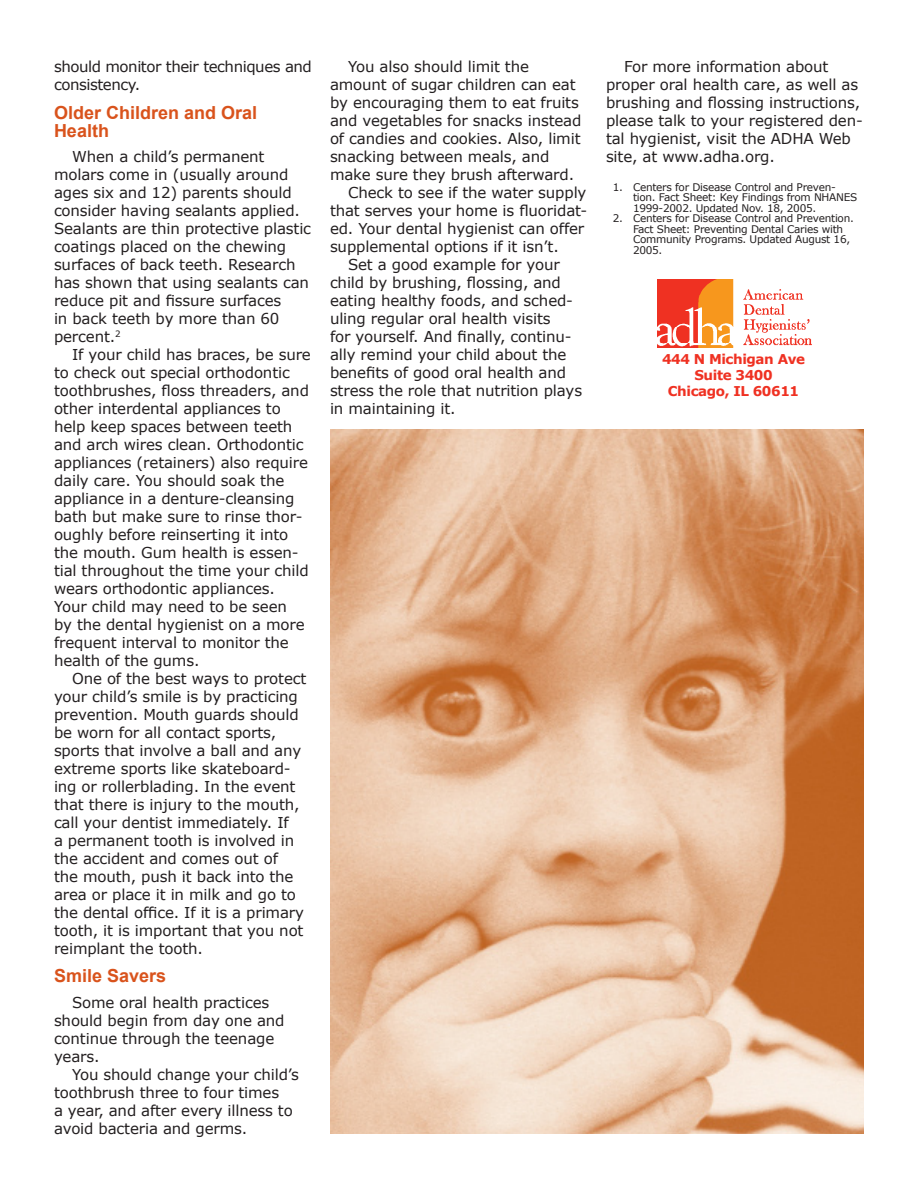
<style>
.page{position:relative;width:918px;height:1188px;background:#fff}
.page>*{position:absolute;margin:0;border:0;box-sizing:border-box;transform-origin:0 0}
.JDH_article_subhead{font:700 18px/18px "Arial";color:#d9531c}
.t1{font:15px/18px "Verdana";letter-spacing:-.01em;color:#231f20}
.t2{font:15px/18px "Verdana";letter-spacing:-.03em;color:#231f20}
.t3{font:700 13.5px "Verdana";letter-spacing:-.03em;color:#ef3122}
.t4{font:10.5px/10.5px "Verdana";letter-spacing:-.025em;color:#231f20}
</style>
<div class="page">
<img style="left:330px;top:430px;width:534px;height:704px">
<img style="left:657px;top:280px;width:155px;height:67px">
<p class="t2" style="left:54px;top:57px;width:259px">should monitor their techniques and consistency.</p>
<p class="JDH_article_subhead" style="left:54px;top:104px;width:205px">Older Children and Oral<br>Health</p>
<p class="t1" style="left:54px;top:147px;width:259px;text-indent:18px">When a child’s permanent molars come in (usually around ages six and 12) parents should consider having sealants applied.<br>Sealants are thin protective plastic coatings placed on the chewing surfaces of back teeth. Research has shown that using sealants can reduce pit and fissure surfaces<br>in back teeth by more than 60 percent.<sup>2</sup></p>
<p class="t1" style="left:54px;top:345px;width:258px;text-indent:18px">If your child has braces, be sure to check out special orthodontic toothbrushes, floss threaders, and other interdental appliances to help keep spaces between teeth and arch wires clean. Orthodontic appliances (retainers) also require daily care. You should soak the appliance in a denture-cleansing bath but make sure to rinse thor&shy;oughly before reinserting it into the mouth. Gum health is essen&shy;tial throughout the time your child wears orthodontic appliances.<br>Your child may need to be seen<br>by the dental hygienist on a more frequent interval to monitor the health of the gums.</p>
<p class="t1" style="left:54px;top:669px;width:254px;text-indent:18px">One of the best ways to protect your child’s smile is by practicing prevention. Mouth guards should be worn for all contact sports, sports that involve a ball and any extreme sports like skateboard&shy;ing or rollerblading. In the event that there is injury to the mouth, call your dentist immediately. If<br>a permanent tooth is involved in the accident and comes out of<br>the mouth, push it back into the area or place it in milk and go to the dental office. If it is a primary tooth, it is important that you not reimplant the tooth.</p>
<p class="JDH_article_subhead" style="left:54px;top:967px;width:114px">Smile Savers</p>
<p class="t1" style="left:54px;top:993px;width:232px;text-indent:18px">Some oral health practices should begin from day one and continue through the teenage years.</p>
<p class="t1" style="left:54px;top:1065px;width:247px;text-indent:18px">You should change your child’s toothbrush three to four times<br>a year, and after every illness to avoid bacteria and germs.</p>
<p class="t1" style="left:330px;top:57px;width:253px;text-indent:18px">You also should limit the amount of sugar children can eat by encouraging them to eat fruits and vegetables for snacks instead of candies and cookies. Also, limit snacking between meals, and make sure they brush afterward.</p>
<p class="t1" style="left:330px;top:183px;width:259px;text-indent:18px">Check to see if the water supply that serves your home is fluoridat&shy;ed. Your dental hygienist can offer supplemental options if it isn’t.</p>
<p class="t1" style="left:330px;top:255px;width:254px;text-indent:18px">Set a good example for your child by brushing, flossing, and eating healthy foods, and sched&shy;uling regular oral health visits<br>for yourself. And finally, continu&shy;ally remind your child about the benefits of good oral health and stress the role that nutrition plays in maintaining it.</p>
<p class="t1" style="left:606px;top:57px;width:258px;text-indent:18px">For more information about proper oral health care, as well as brushing and flossing instructions, please talk to your registered den&shy;tal hygienist, visit the ADHA Web site, at www.adha.org.</p>
<p class="t4" style="left:633px;top:181px;width:226px;text-indent:-20px">1. Centers for Disease Control and Preven&shy;tion. Fact Sheet: Key Findings from NHANES<br>1999-2002. Updated Nov. 18, 2005.</p>
<p class="t4" style="left:633px;top:213px;width:222px;text-indent:-20px">2. Centers for Disease Control and Prevention.<br>Fact Sheet: Preventing Dental Caries with Community Programs. Updated August 16, 2005.</p>
<p class="t3" style="left:662px;top:350px;width:145px">444 N Michigan Ave</p>
<p class="t3" style="left:694px;top:366px;width:80px">Suite 3400</p>
<p class="t3" style="left:668px;top:383px;width:133px">Chicago, IL 60611</p>
</div>
